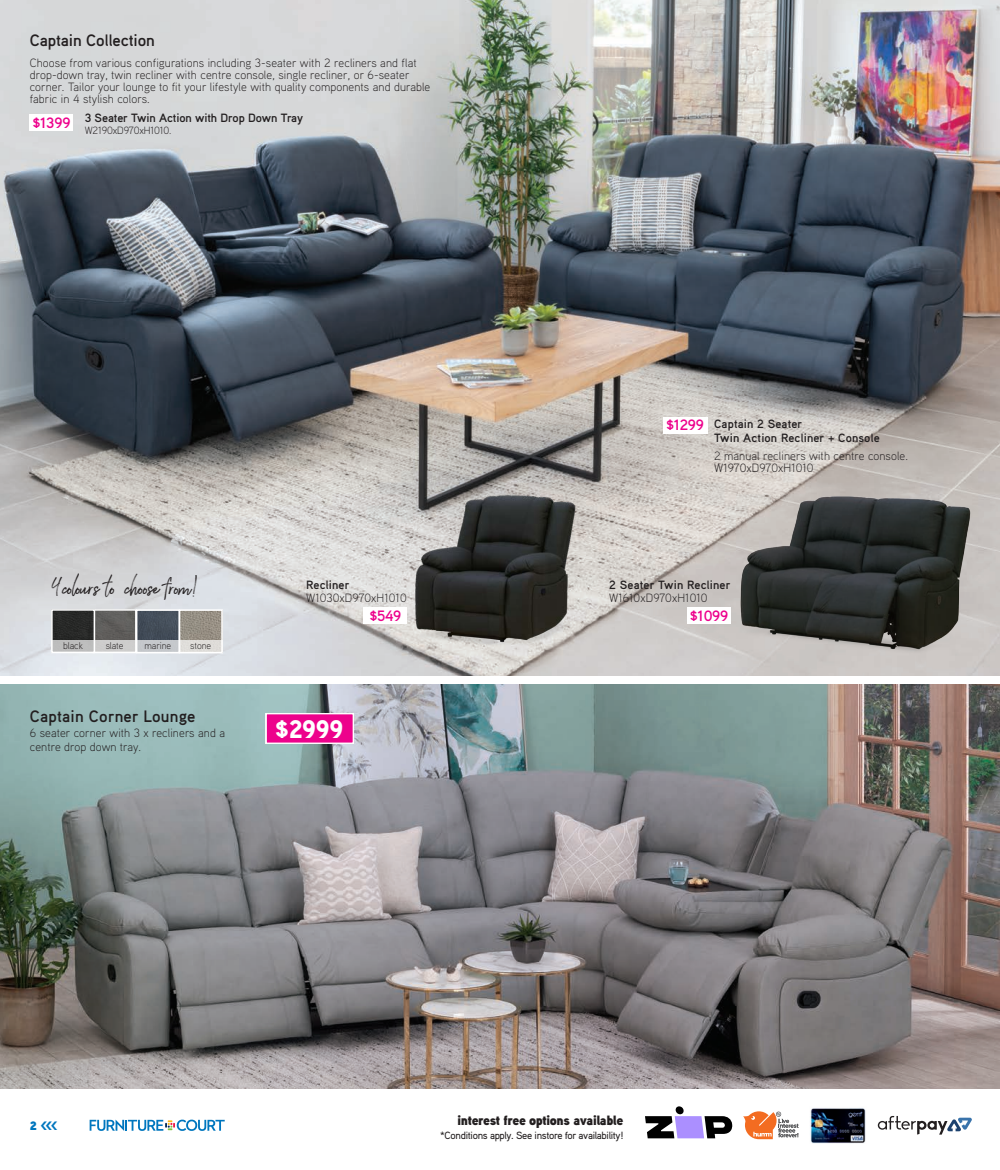
<style>
.page{position:relative;width:1000px;height:1170px;background:#fff}
.page>*{position:absolute;margin:0;border:0;box-sizing:border-box;transform-origin:0 0}
.Name{font:900 25.35px "Aaux Pro";color:#fff}
.Name-2{font:25.2px "Brownhill Script";letter-spacing:.01em;color:#231f20}
.Range_copy_-_Bold{font:700 16.5px "Aaux Pro";letter-spacing:.01em;color:#231f20}
.Name-3{font:700 16.5px "Aaux Pro";letter-spacing:-.01em;color:#231f20}
.Name_Price{font:700 15px "Aaux Pro";letter-spacing:-.01em;color:#ed028c}
.t1{font:13.5px "Aaux Pro Ultra";letter-spacing:-.03em;color:#231f20}
.t2{font:12.15px "Aaux Pro Ultra";color:#0076be}
.Name_LArge_Bold{font:300 12px/12px "Aaux Pro";letter-spacing:.01em;color:#231f20}
.Range_copy_-_Bold-2{font:300 12px/13.5px "Aaux Pro";letter-spacing:.01em;color:#231f20}
.Range_copy_indents{font:300 12px/12px "Aaux Pro";letter-spacing:.01em;color:#231f20}
.Range_copy_indents-2{font:700 12px/13.5px "Aaux Pro";letter-spacing:.01em;color:#231f20}
.Range_copy{font:700 12px/13.5px "Aaux Pro";letter-spacing:.01em;color:#231f20}
.Range_copy-2{font:700 12px "Aaux Pro";letter-spacing:-.01em;color:#231f20}
.Range_copy-3{font:300 12px/13.5px "Aaux Pro";letter-spacing:.01em;color:#231f20}
.t3{font:500 10.5px "Aaux Pro";letter-spacing:-.03em;color:#231f20}
.Range_copy-4{font:300 10.5px "Aaux Pro";letter-spacing:-.01em;color:#231f20}
.Fabric_Sample{font:300 9.75px "Aaux Pro";letter-spacing:-.01em;color:#231f20}
.s1{font-weight:700}
.s2{font-weight:300}
</style>
<div class="page">
<img style="left:0;top:0;width:999px;height:676px">
<img style="left:0;top:685px;width:999px;height:403px">
<img style="left:54px;top:612px;width:166px;height:28px">
<div style="left:92px;top:609px;width:45px;height:44px;border:2px solid #fff"></div>
<div style="left:93px;top:639px;width:43px;height:12px;background:#cecdcc"></div>
<div style="left:179px;top:609px;width:44px;height:44px;border:2px solid #fff"></div>
<div style="left:179px;top:640px;width:43px;height:12px;background:#dfddd9"></div>
<div style="left:51px;top:609px;width:44px;height:44px;border:2px solid #fff"></div>
<div style="left:51px;top:639px;width:44px;height:12px;background:#bdbdbd"></div>
<div style="left:136px;top:609px;width:44px;height:44px;border:2px solid #fff"></div>
<div style="left:136px;top:640px;width:44px;height:12px;background:#c5c8cb"></div>
<hr style="left:999px;top:0;width:1px;height:819px;background:#b3afab">
<img style="left:999px;top:0;width:1px;height:526px">
<img style="left:407px;top:489px;width:176px;height:162px">
<img style="left:738px;top:492px;width:231px;height:161px">
<div style="left:664px;top:417px;width:43px;height:16px;background:#fff"></div>
<div style="left:687px;top:607px;width:43px;height:16px;background:#fff"></div>
<div style="left:663px;top:417px;width:43px;height:16px;background:#fff"></div>
<div style="left:363px;top:607px;width:44px;height:16px;background:#fff"></div>
<div style="left:30px;top:114px;width:43px;height:17px;background:#fff"></div>
<div style="left:265px;top:713px;width:89px;height:30px;background:#ed028c;border:1px solid #fff"></div>
<img style="left:810px;top:1108px;width:56px;height:35px">
<svg style="left:743px;top:1111px;width:55px;height:28px"></svg>
<svg style="left:90px;top:1119px;width:135px;height:11px"></svg>
<svg style="left:877px;top:1116px;width:94px;height:18px"></svg>
<svg style="left:645px;top:1106px;width:87px;height:32px"></svg>
<p class="Name-3" style="left:30px;top:30px;width:126px">Captain Collection</p>
<p class="Name_LArge_Bold" style="left:30px;top:56px;width:402px">Choose from various configurations including 3-seater with 2 recliners and flat drop-down tray, twin recliner with centre console, single recliner, or 6-seater corner. Tailor your lounge to fit your lifestyle with quality components and durable fabric in 4 stylish colors.</p>
<p class="Name_Price" style="left:32px;top:113px;width:40px">$1399</p>
<p class="Range_copy-2" style="left:85px;top:110px;width:220px">3 Seater Twin Action with Drop Down Tray</p>
<p class="Range_copy-4" style="left:85px;top:124px;width:88px">W2190xD970xH1010.</p>
<p class="Name-2" style="left:51px;top:570px;width:147px">4 colours to choose from!</p>
<p class="Fabric_Sample" style="left:63px;top:639px;width:21px">black</p>
<p class="Fabric_Sample" style="left:106px;top:639px;width:19px">slate</p>
<p class="Fabric_Sample" style="left:144px;top:639px;width:28px">marine</p>
<p class="Fabric_Sample" style="left:190px;top:639px;width:22px">stone</p>
<p class="Range_copy_-_Bold" style="left:30px;top:705px;width:167px">Captain Corner Lounge</p>
<p class="Range_copy_-_Bold-2" style="left:30px;top:725px;width:197px">6 seater corner with 3 x recliners and a centre drop down tray.</p>
<p class="Range_copy-3" style="left:306px;top:577px;width:102px"><span class="s1">Recliner<br></span>W1030xD970xH1010</p>
<p class="Name_Price" style="left:369px;top:605px;width:33px">$549</p>
<p class="Name" style="left:275px;top:712px;width:70px">$2999</p>
<p class="Name_Price" style="left:666px;top:415px;width:39px">$1299</p>
<p class="Range_copy_indents-2" style="left:714px;top:417px;width:167px">Captain 2 Seater<br>Twin Action Recliner + Console</p>
<p class="Range_copy_indents" style="left:714px;top:449px;width:195px">2 manual recliners with centre console.<br>W1970xD970xH1010</p>
<p class="Range_copy" style="left:609px;top:577px;width:123px">2 Seater Twin Recliner<br><span class="s2">W1610xD970xH1010</span></p>
<p class="Name_Price" style="left:689px;top:605px;width:40px">$1099</p>
<p class="t2" style="left:30px;top:1117px;width:29px">2 &lt;&lt;&lt;</p>
<p class="t1" style="left:457px;top:1111px;width:167px">interest free options available</p>
<p class="t3" style="left:440px;top:1128px;width:185px">*Conditions apply. See instore for availability!</p>
</div>
